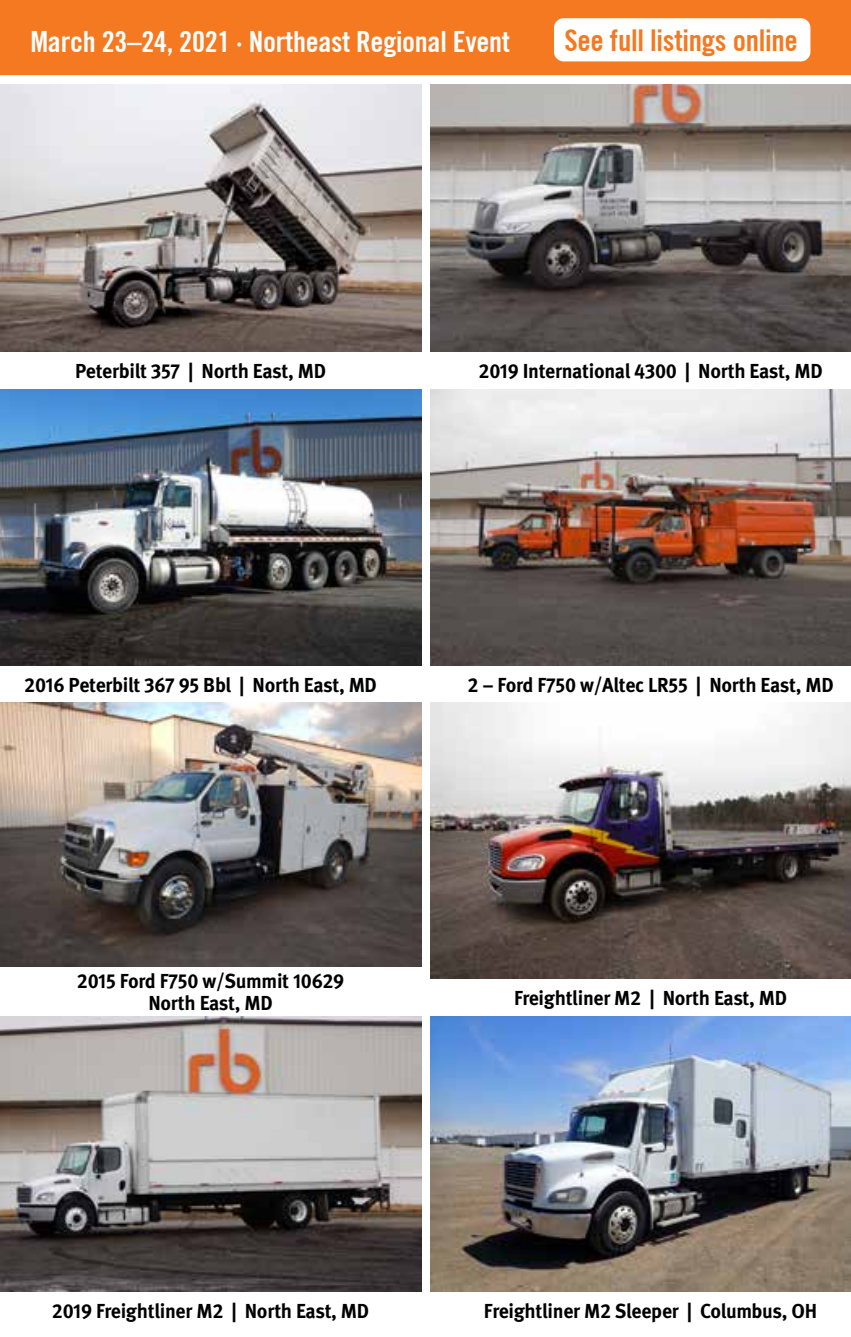
<style>
.page{position:relative;width:851px;height:1337px;background:#fff}
.page>*{position:absolute;margin:0;border:0;box-sizing:border-box;transform-origin:0 0}
.t1{font:700 condensed 30.15px "Trade Gothic No.20";letter-spacing:-.01em;color:#f47920}
.t2{font:700 condensed 29.25px "Trade Gothic No.20";letter-spacing:-.01em;color:#fff}
.t3{font:700 20.25px/22.5px "Meta Pro";letter-spacing:-.015em;color:#000;text-align:center}
</style>
<div class="page">
<div style="left:0;top:0;width:850px;height:76px;background:#f47920"></div>
<div style="left:554px;top:18px;width:256px;height:43px;background:#fff;border-radius:10px"></div>
<img style="left:430px;top:84px;width:420px;height:268px">
<img style="left:430px;top:389px;width:420px;height:276px">
<img style="left:430px;top:703px;width:420px;height:275px">
<img style="left:430px;top:1016px;width:420px;height:275px">
<img style="left:0;top:84px;width:421px;height:268px">
<img style="left:0;top:389px;width:421px;height:276px">
<img style="left:0;top:703px;width:421px;height:263px">
<img style="left:0;top:1016px;width:421px;height:275px">
<h2 class="t2" style="left:30px;top:23px;width:481px">March 23–24, 2021 · Northeast Regional Event</h2>
<h1 class="t1" style="left:564px;top:22px;width:235px">See full listings online</h1>
<p class="t3" style="left:75px;top:359px;width:252px">Peterbilt 357 | North East, MD</p>
<p class="t3" style="left:478px;top:359px;width:345px">2019 International 4300 | North East, MD</p>
<p class="t3" style="left:24px;top:672px;width:354px">2016 Peterbilt 367 95 Bbl | North East, MD</p>
<p class="t3" style="left:467px;top:672px;width:367px">2 – Ford F750 w/Altec LR55 | North East, MD</p>
<p class="t3" style="left:77px;top:968px;width:269px">2015 Ford F750 w/Summit 10629<br>North East, MD</p>
<p class="t3" style="left:514px;top:985px;width:274px">Freightliner M2 | North East, MD</p>
<p class="t3" style="left:52px;top:1298px;width:319px">2019 Freightliner M2 | North East, MD</p>
<p class="t3" style="left:484px;top:1298px;width:335px">Freightliner M2 Sleeper | Columbus, OH</p>
</div>
